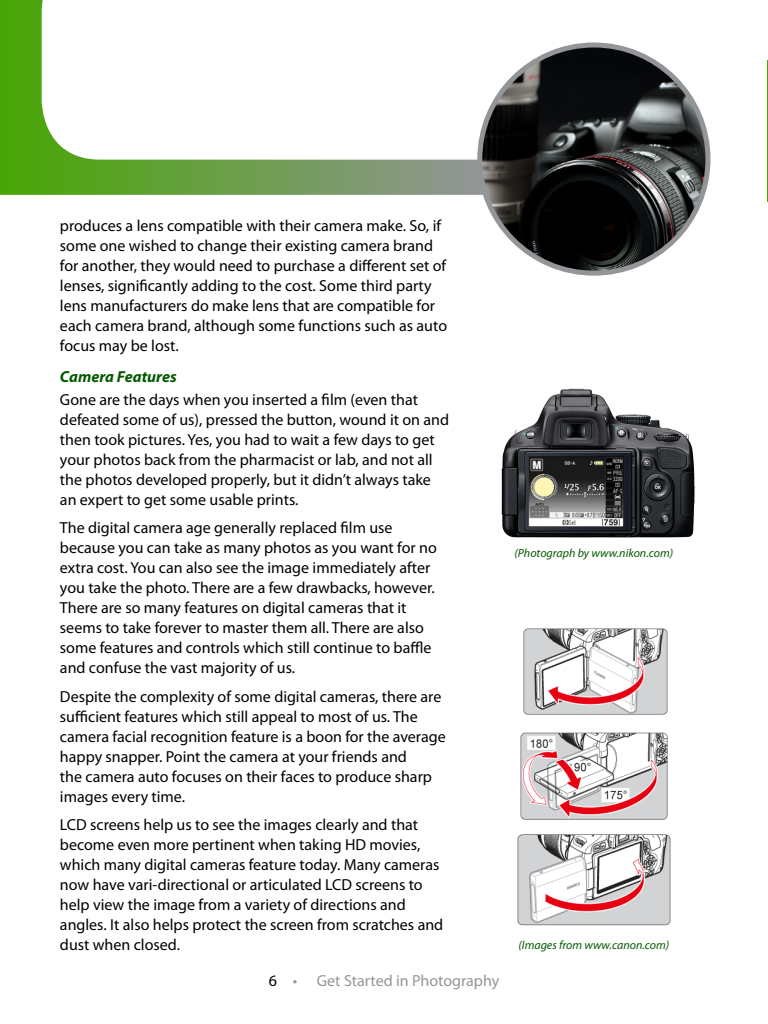
<style>
.page{position:relative;width:768px;height:1024px;background:#fff}
.page>*{position:absolute;margin:0;border:0;box-sizing:border-box;transform-origin:0 0}
.t1{font:16px/20px "Myriad Pro";color:#000}
.t2{font:16px "Myriad Pro";color:#939598}
.t3{font:italic 700 16px "Myriad Pro";color:#055902}
.t4{font:italic 12px "Myriad Pro";color:#055902}
.s1{color:#000}
</style>
<div class="page">
<hr style="left:767px;top:60px;width:1px;height:142px;background:#47a603">
<svg style="left:0;top:0;width:484px;height:195px"></svg>
<img style="left:480px;top:45px;width:228px;height:228px;border-radius:114px">
<div style="left:477px;top:42px;width:233px;height:234px;border:5px solid #939598;border-radius:50%"></div>
<img style="left:501px;top:388px;width:194px;height:150px">
<img style="left:517px;top:834px;width:153px;height:92px">
<img style="left:520px;top:732px;width:147px;height:88px">
<img style="left:523px;top:628px;width:144px;height:87px">
<p class="t1" style="left:60px;top:215px;width:389px">produces a lens compatible with their camera make. So, if some one wished to change their existing camera brand for another, they would need to purchase a different set of lenses, significantly adding to the cost. Some third party lens manufacturers do make lens that are compatible for each camera brand, although some functions such as auto focus may be lost.</p>
<p class="t3" style="left:60px;top:366px;width:118px">Camera Features</p>
<p class="t1" style="left:60px;top:389px;width:391px">Gone are the days when you inserted a film (even that defeated some of us), pressed the button, wound it on and then took pictures. Yes, you had to wait a few days to get your photos back from the pharmacist or lab, and not all the photos developed properly, but it didn’t always take an expert to get some usable prints.</p>
<p class="t1" style="left:60px;top:518px;width:378px">The digital camera age generally replaced film use because you can take as many photos as you want for no extra cost. You can also see the image immediately after you take the photo. There are a few drawbacks, however.<br>There are so many features on digital cameras that it seems to take forever to master them all. There are also some features and controls which still continue to baffle and confuse the vast majority of us.</p>
<p class="t1" style="left:60px;top:686px;width:387px">Despite the complexity of some digital cameras, there are sufficient features which still appeal to most of us. The camera facial recognition feature is a boon for the average happy snapper. Point the camera at your friends and<br>the camera auto focuses on their faces to produce sharp images every time.</p>
<p class="t1" style="left:60px;top:815px;width:385px">LCD screens help us to see the images clearly and that become even more pertinent when taking HD movies, which many digital cameras feature today. Many cameras now have vari-directional or articulated LCD screens to help view the image from a variety of directions and angles. It also helps protect the screen from scratches and dust when closed.</p>
<p class="t2" style="left:269px;top:971px;width:232px"><span class="s1">6</span> • Get Started in Photography</p>
<p class="t4" style="left:515px;top:546px;width:160px">(Photograph by www.nikon.com)</p>
<p class="t4" style="left:519px;top:938px;width:152px">(Images from www.canon.com)</p>
</div>
